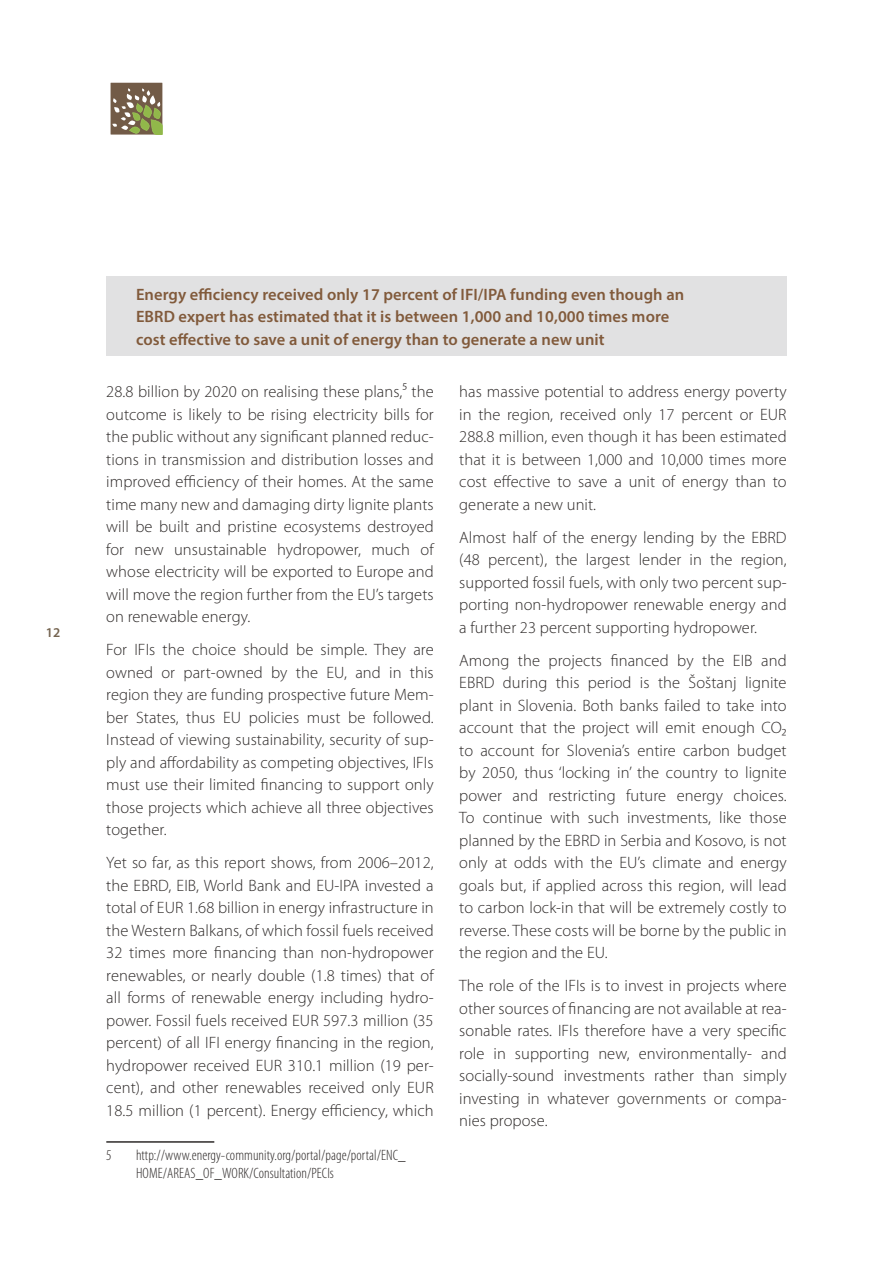
<style>
.page{position:relative;width:893px;height:1263px;background:#fff}
.page>*{position:absolute;margin:0;border:0;box-sizing:border-box;transform-origin:0 0}
.bodi{font:300 16.5px/22.5px "Myriad Pro";letter-spacing:.005em;color:#2e2a29;text-align:justify}
.medjunaslov{font:600 16.5px/22.5px "Myriad Pro";letter-spacing:.005em;color:#815a3b}
.fusnota{font:300 condensed 15px/18px "Myriad Pro";letter-spacing:.005em;color:#2e2a29}
.t1{font:600 13.5px "Myriad Pro";color:#756450}
</style>
<div class="page">
<svg style="left:111px;top:83px;width:52px;height:52px;background:#88805d"></svg>
<hr style="left:106px;top:1141px;width:108px;height:2px;background:#2e2a29">
<div style="left:106px;top:276px;width:681px;height:80px;background:#e1e1e2"></div>
<p class="t1" style="left:46px;top:623px;width:16px">12</p>
<p class="medjunaslov" style="left:136px;top:282px;width:550px">Energy efficiency received only 17 percent of IFI/IPA funding even though an<br>EBRD expert has estimated that it is between 1,000 and 10,000 times more cost effective to save a unit of energy than to generate a new unit</p>
<p class="bodi" style="left:106px;top:381px;width:329px">28.8 billion by 2020 on realising these plans,5 the outcome is likely to be rising electricity bills for the public without any significant planned reduc&shy;tions in transmission and distribution losses and improved efficiency of their homes. At the same time many new and damaging dirty lignite plants will be built and pristine ecosystems destroyed for new unsustainable hydropower, much of whose electricity will be exported to Europe and will move the region further from the EU’s targets on renewable energy.</p>
<p class="bodi" style="left:106px;top:639px;width:329px">For IFIs the choice should be simple. They are owned or part-owned by the EU, and in this region they are funding prospective future Mem&shy;ber States, thus EU policies must be followed.<br>Instead of viewing sustainability, security of sup&shy;ply and affordability as competing objectives, IFIs must use their limited financing to support only those projects which achieve all three objectives together.</p>
<p class="bodi" style="left:106px;top:852px;width:329px">Yet so far, as this report shows, from 2006–2012, the EBRD, EIB, World Bank and EU-IPA invested a total of EUR 1.68 billion in energy infrastructure in the Western Balkans, of which fossil fuels received 32 times more financing than non-hydropower renewables, or nearly double (1.8 times) that of all forms of renewable energy including hydro&shy;power. Fossil fuels received EUR 597.3 million (35 percent) of all IFI energy financing in the region, hydropower received EUR 310.1 million (19 per&shy;cent), and other renewables received only EUR 18.5 million (1 percent). Energy efficiency, which</p>
<p class="fusnota" style="left:106px;top:1146px;width:7px">5</p>
<p class="fusnota" style="left:136px;top:1146px;width:271px">http://www.energy-community.org/portal/page/portal/ENC_<br>HOME/AREAS_OF_WORK/Consultation/PECIs</p>
<p class="bodi" style="left:459px;top:381px;width:329px">has massive potential to address energy poverty in the region, received only 17 percent or EUR 288.8 million, even though it has been estimated that it is between 1,000 and 10,000 times more cost effective to save a unit of energy than to generate a new unit.</p>
<p class="bodi" style="left:459px;top:526px;width:329px">Almost half of the energy lending by the EBRD (48 percent), the largest lender in the region, supported fossil fuels, with only two percent sup&shy;porting non-hydropower renewable energy and a further 23 percent supporting hydropower.</p>
<p class="bodi" style="left:459px;top:649px;width:329px">Among the projects financed by the EIB and EBRD during this period is the Šoštanj lignite plant in Slovenia. Both banks failed to take into account that the project will emit enough CO2 to account for Slovenia’s entire carbon budget by 2050, thus ‘locking in’ the country to lignite power and restricting future energy choices.<br>To continue with such investments, like those planned by the EBRD in Serbia and Kosovo, is not only at odds with the EU’s climate and energy goals but, if applied across this region, will lead to carbon lock-in that will be extremely costly to reverse. These costs will be borne by the public in the region and the EU.</p>
<p class="bodi" style="left:459px;top:975px;width:329px">The role of the IFIs is to invest in projects where other sources of financing are not available at rea&shy;sonable rates. IFIs therefore have a very specific role in supporting new, environmentally- and socially-sound investments rather than simply investing in whatever governments or compa&shy;nies propose.</p>
</div>
